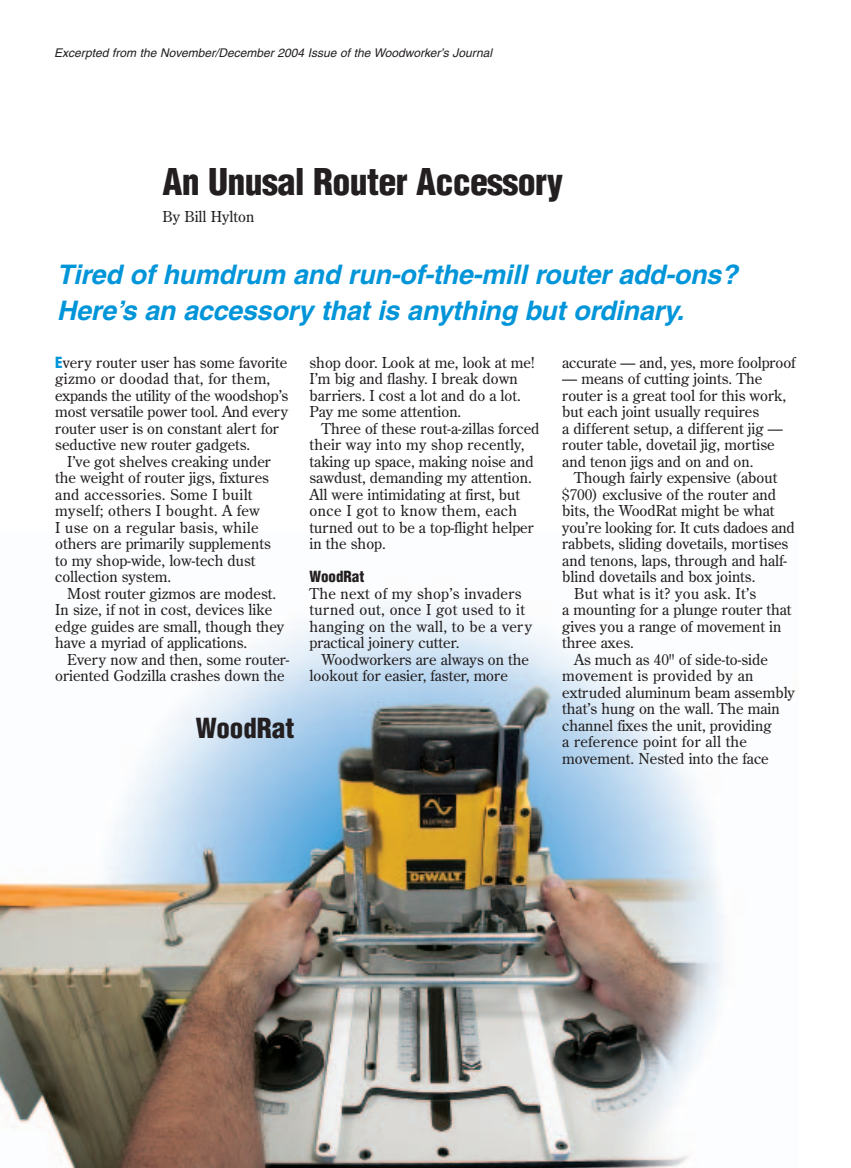
<style>
.page{position:relative;width:851px;height:1168px;background:#fff}
.page>*{position:absolute;margin:0;border:0;box-sizing:border-box;transform-origin:0 0}
.t1{font:900 condensed 36px "Helvetica";letter-spacing:-.02em;color:#231f20}
.t2{font:italic 700 27px/36px "Helvetica";letter-spacing:-.01em;color:#0095d9}
.t3{font:900 condensed 27px "Helvetica";color:#231f20}
.t4{font:15px/16.5px "Century Old Style";color:#231f20}
.t5{font:15px/16.5px "Century Old Style";letter-spacing:.02em;color:#231f20}
.t6{font:900 condensed 15px "Helvetica";color:#231f20}
.t7{font:italic 12px "Helvetica";color:#231f20}
.s1{font-family:"Helvetica";font-weight:900;font-stretch:condensed;color:#0095d9}
</style>
<div class="page">
<img style="left:0;top:604px;width:723px;height:564px">
<p class="t7" style="left:54px;top:49px;width:439px">Excerpted from the November/December 2004 Issue of the Woodworker’s Journal</p>
<h1 class="t1" style="left:162px;top:161px;width:402px">An Unusal Router Accessory</h1>
<p class="t4" style="left:162px;top:208px;width:93px">By Bill Hylton</p>
<h2 class="t2" style="left:57px;top:259px;width:682px">Tired of humdrum and run-of-the-mill router add-ons?<br>Here’s an accessory that is anything but ordinary.</h2>
<p class="t4" style="left:55px;top:354px;width:234px"><span class="s1">E</span>very router user has some favorite gizmo or doodad that, for them, expands the utility of the woodshop’s most versatile power tool. And every router user is on constant alert for seductive new router gadgets.</p>
<p class="t4" style="left:55px;top:453px;width:217px;text-indent:12px">I’ve got shelves creaking under the weight of router jigs, fixtures and accessories. Some I built myself; others I bought. A few<br>I use on a regular basis, while others are primarily supplements to my shop-wide, low-tech dust collection system.</p>
<p class="t4" style="left:55px;top:585px;width:230px;text-indent:12px">Most router gizmos are modest.<br>In size, if not in cost, devices like edge guides are small, though they have a myriad of applications.</p>
<p class="t4" style="left:55px;top:651px;width:235px;text-indent:12px">Every now and then, some router&shy;oriented Godzilla crashes down the</p>
<h2 class="t3" style="left:196px;top:713px;width:100px">WoodRat</h2>
<p class="t4" style="left:309px;top:354px;width:227px">shop door. Look at me, look at me!<br>I’m big and flashy. I break down barriers. I cost a lot and do a lot.<br>Pay me some attention.</p>
<p class="t4" style="left:309px;top:420px;width:231px;text-indent:12px">Three of these rout-a-zillas forced their way into my shop recently, taking up space, making noise and sawdust, demanding my attention.<br>All were intimidating at first, but once I got to know them, each turned out to be a top-flight helper in the shop.</p>
<p class="t6" style="left:309px;top:568px;width:56px">WoodRat</p>
<p class="t5" style="left:309px;top:585px;width:224px">The next of my shop’s invaders turned out, once I got used to it hanging on the wall, to be a very practical joinery cutter.</p>
<p class="t4" style="left:309px;top:651px;width:221px;text-indent:12px">Woodworkers are always on the lookout for easier, faster, more</p>
<p class="t4" style="left:562px;top:354px;width:235px">accurate — and, yes, more foolproof</p>
<p class="t4" style="left:562px;top:371px;width:225px">— means of cutting joints. The router is a great tool for this work, but each joint usually requires<br>a different setup, a different jig — router table, dovetail jig, mortise and tenon jigs and on and on.</p>
<p class="t4" style="left:574px;top:470px;width:205px">Though fairly expensive (about</p>
<p class="t4" style="left:562px;top:486px;width:215px">$700) exclusive of the router and</p>
<p class="t4" style="left:562px;top:503px;width:214px">bits, the WoodRat might be what</p>
<p class="t4" style="left:562px;top:519px;width:234px">you’re looking for. It cuts dadoes and</p>
<p class="t4" style="left:562px;top:536px;width:227px">rabbets, sliding dovetails, mortises</p>
<p class="t4" style="left:562px;top:552px;width:226px">and tenons, laps, through and half-</p>
<p class="t4" style="left:562px;top:569px;width:195px">blind dovetails and box joints.</p>
<p class="t5" style="left:574px;top:585px;width:183px">But what is it? you ask. It’s</p>
<p class="t4" style="left:562px;top:602px;width:231px">a mounting for a plunge router that</p>
<p class="t4" style="left:562px;top:618px;width:220px">gives you a range of movement in</p>
<p class="t4" style="left:562px;top:635px;width:73px">three axes.</p>
<p class="t4" style="left:574px;top:651px;width:195px">As much as 40" of side-to-side</p>
<p class="t5" style="left:562px;top:668px;width:193px">movement is provided by an</p>
<p class="t4" style="left:562px;top:684px;width:234px">extruded aluminum beam assembly</p>
<p class="t4" style="left:562px;top:701px;width:219px">that’s hung on the wall. The main</p>
<p class="t4" style="left:562px;top:717px;width:211px">channel fixes the unit, providing</p>
<p class="t5" style="left:562px;top:734px;width:186px">a reference point for all the</p>
<p class="t4" style="left:562px;top:750px;width:208px">movement. Nested into the face</p>
</div>
